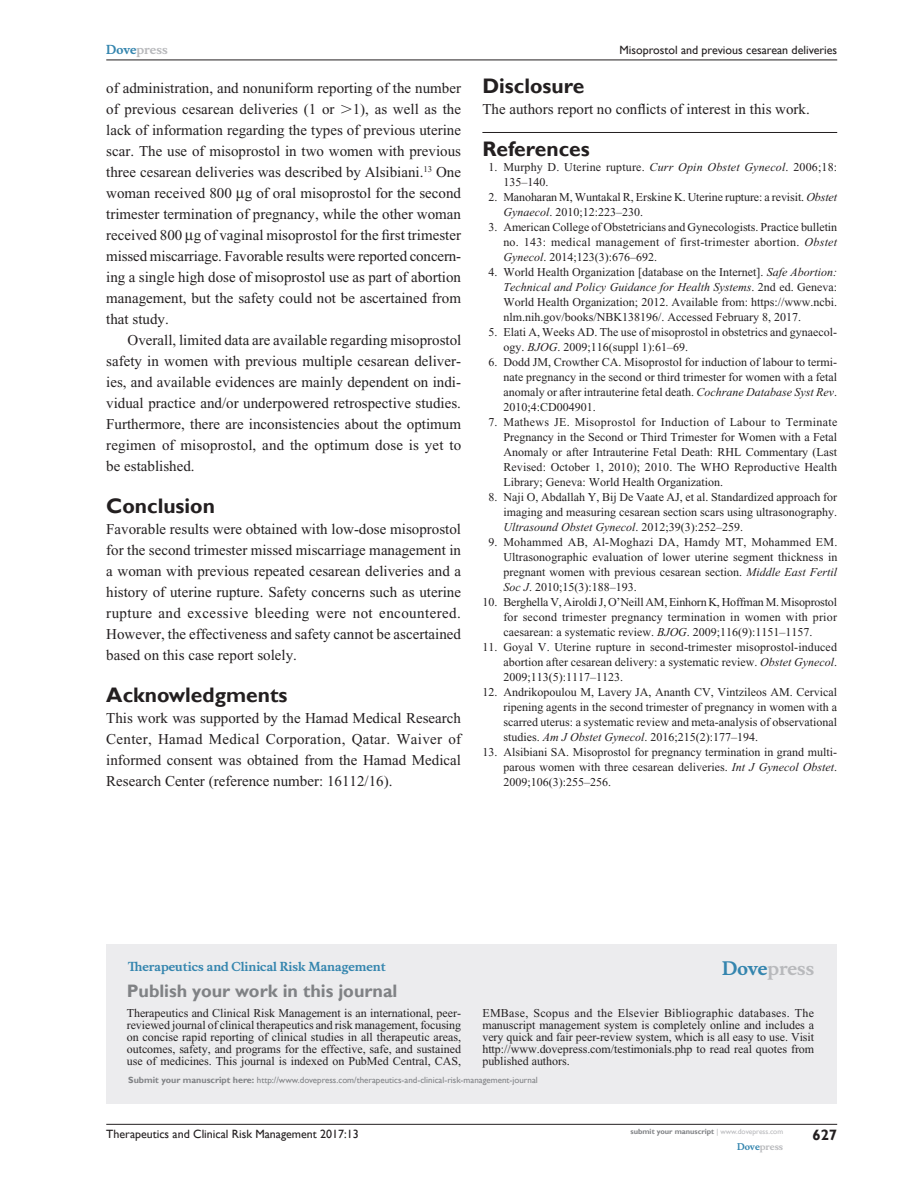
<style>
.page{position:relative;width:918px;height:1188px;background:#fff}
.page>*{position:absolute;margin:0;border:0;box-sizing:border-box;transform-origin:0 0}
.RefH{font:700 21px "Gill Sans";color:#231f20}
.PromBx-H1{font:700 18px "Gill Sans";color:#808285}
.PromBx-Brand{font:700 18px "Musee";color:#b8b9bc}
.Tx{font:15px/21px "Times New Roman";color:#231f20;text-align:justify}
.TxF{font:15px/21px "Times New Roman";color:#231f20;text-align:justify}
.RunFolio-R{font:700 15px "Gill Sans";color:#231f20}
.RefNL2{font:12px/15px "Times New Roman";color:#231f20;text-align:justify}
.PromBx-Tx{font:12px/12px "Times New Roman";letter-spacing:-.005em;color:#231f20;text-align:justify}
.RunF-R{font:12px "Gill Sans";color:#231f20}
.RunH-R{font:12px "Gill Sans";color:#231f20}
.PromBx-JrnlName{font:700 12px "Musee";color:#3485ae}
.RunH-Brand-R{font:700 12px "Musee";color:#b8b9bc}
.PromBx-SubmitMssWebA{font:9px "Gill Sans";color:#808285}
.RunF-Brand-R{font:700 9px "Musee";color:#b8b9bc}
.RunF-SubmityourMS-R{font:700 7.5px "Gill Sans";color:#808285}
.s1{color:#3485ae}
.s2{font-family:"Mathematical Pi One"}
.s3{font-style:italic}
.s4{font-weight:700}
.s5{font-weight:400;color:#b8b9bc}
</style>
<div class="page">
<div style="left:106px;top:944px;width:731px;height:159px;background:#ececee"></div>
<hr style="left:106px;top:1124px;width:731px;height:1px;background:#231f20">
<hr style="left:106px;top:60px;width:731px;height:1px;background:#231f20">
<hr style="left:482px;top:132px;width:355px;height:1px;background:#231f20">
<p class="RunH-Brand-R" style="left:106px;top:43px;width:63px"><span class="s1">Dove</span>press</p>
<p class="Tx" style="left:106px;top:77px;width:356px">of administration, and nonuniform reporting of the number of previous cesarean deliveries (1 or <span class="s2">.</span>1), as well as the lack of information regarding the types of previous uterine scar. The use of misoprostol in two women with previous three cesarean deliveries was described by Alsibiani.<sup>13</sup> One woman received 800 g of oral misoprostol for the second trimester termination of pregnancy, while the other woman received 800 g of vaginal misoprostol for the first trimester missed miscarriage. Favorable results were reported concern&shy;ing a single high dose of misoprostol use as part of abortion management, but the safety could not be ascertained from that study.</p>
<p class="Tx" style="left:106px;top:329px;width:357px;text-indent:21px">Overall, limited data are available regarding misoprostol safety in women with previous multiple cesarean deliver&shy;ies, and available evidences are mainly dependent on indi&shy;vidual practice and/or underpowered retrospective studies.<br>Furthermore, there are inconsistencies about the optimum regimen of misoprostol, and the optimum dose is yet to be established.</p>
<h1 class="RefH" style="left:106px;top:493px;width:110px">Conclusion</h1>
<p class="TxF" style="left:106px;top:518px;width:356px">Favorable results were obtained with low-dose misoprostol for the second trimester missed miscarriage management in a woman with previous repeated cesarean deliveries and a history of uterine rupture. Safety concerns such as uterine rupture and excessive bleeding were not encountered.<br>However, the effectiveness and safety cannot be ascertained based on this case report solely.</p>
<h1 class="RefH" style="left:106px;top:682px;width:183px">Acknowledgments</h1>
<p class="TxF" style="left:106px;top:707px;width:356px">This work was supported by the Hamad Medical Research Center, Hamad Medical Corporation, Qatar. Waiver of informed consent was obtained from the Hamad Medical Research Center (reference number: 16112/16).</p>
<p class="RunH-R" style="left:620px;top:43px;width:219px">Misoprostol and previous cesarean deliveries</p>
<h1 class="RefH" style="left:482px;top:73px;width:103px">Disclosure</h1>
<p class="TxF" style="left:482px;top:98px;width:329px">The authors report no conflicts of interest in this work.</p>
<p class="RefH" style="left:482px;top:136px;width:109px">References</p>
<p class="RefNL2" style="left:503px;top:159px;width:335px;text-indent:-15px">1. Murphy D. Uterine rupture. <span class="s3">Curr Opin Obstet Gynecol</span>. 2006;18:<br>135–140.</p>
<p class="RefNL2" style="left:503px;top:189px;width:335px;text-indent:-15px">2. Manoharan M, Wuntakal R, Erskine K. Uterine rupture: a revisit. <span class="s3">Obstet<br>Gynaecol</span>. 2010;12:223–230.</p>
<p class="RefNL2" style="left:503px;top:219px;width:335px;text-indent:-15px">3. American College of Obstetricians and Gynecologists. Practice bulletin no. 143: medical management of first-trimester abortion. <span class="s3">Obstet Gynecol</span>. 2014;123(3):676–692.</p>
<p class="RefNL2" style="left:503px;top:264px;width:335px;text-indent:-15px">4. World Health Organization [database on the Internet]. <span class="s3">Safe Abortion:<br>Technical and Policy Guidance for Health Systems</span>. 2nd ed. Geneva:<br>World Health Organization; 2012. Available from: https://www.ncbi. nlm.nih.gov/books/NBK138196/. Accessed February 8, 2017.</p>
<p class="RefNL2" style="left:503px;top:324px;width:335px;text-indent:-15px">5. Elati A, Weeks AD. The use of misoprostol in obstetrics and gynaecol&shy;ogy. <span class="s3">BJOG</span>. 2009;116(suppl 1):61–69.</p>
<p class="RefNL2" style="left:503px;top:354px;width:335px;text-indent:-15px">6. Dodd JM, Crowther CA. Misoprostol for induction of labour to termi&shy;nate pregnancy in the second or third trimester for women with a fetal anomaly or after intrauterine fetal death. <span class="s3">Cochrane Database Syst Rev</span>.<br>2010;4:CD004901.</p>
<p class="RefNL2" style="left:503px;top:414px;width:335px;text-indent:-15px">7. Mathews JE. Misoprostol for Induction of Labour to Terminate Pregnancy in the Second or Third Trimester for Women with a Fetal Anomaly or after Intrauterine Fetal Death: RHL Commentary (Last Revised: October 1, 2010); 2010. The WHO Reproductive Health Library; Geneva: World Health Organization.</p>
<p class="RefNL2" style="left:503px;top:489px;width:335px;text-indent:-15px">8. Naji O, Abdallah Y, Bij De Vaate AJ, et al. Standardized approach for imaging and measuring cesarean section scars using ultrasonography.<br><span class="s3">Ultrasound Obstet Gynecol</span>. 2012;39(3):252–259.</p>
<p class="RefNL2" style="left:503px;top:534px;width:336px;text-indent:-15px">9. Mohammed AB, Al-Moghazi DA, Hamdy MT, Mohammed EM.<br>Ultrasonographic evaluation of lower uterine segment thickness in pregnant women with previous cesarean section. <span class="s3">Middle East Fertil Soc J</span>. 2010;15(3):188–193.</p>
<p class="RefNL2" style="left:503px;top:594px;width:335px;text-indent:-21px">10. Berghella V, Airoldi J, O’Neill AM, Einhorn K, Hoffman M. Misoprostol for second trimester pregnancy termination in women with prior caesarean: a systematic review. <span class="s3">BJOG</span>. 2009;116(9):1151–1157.</p>
<p class="RefNL2" style="left:503px;top:639px;width:335px;text-indent:-21px">11. Goyal V. Uterine rupture in second-trimester misoprostol-induced abortion after cesarean delivery: a systematic review. <span class="s3">Obstet Gynecol</span>.<br>2009;113(5):1117–1123.</p>
<p class="RefNL2" style="left:503px;top:684px;width:335px;text-indent:-21px">12. Andrikopoulou M, Lavery JA, Ananth CV, Vintzileos AM. Cervical ripening agents in the second trimester of pregnancy in women with a scarred uterus: a systematic review and meta-analysis of observational studies. <span class="s3">Am J Obstet Gynecol</span>. 2016;215(2):177–194.</p>
<p class="RefNL2" style="left:503px;top:744px;width:335px;text-indent:-21px">13. Alsibiani SA. Misoprostol for pregnancy termination in grand multi&shy;parous women with three cesarean deliveries. <span class="s3">Int J Gynecol Obstet</span>.<br>2009;106(3):255–256.</p>
<p class="PromBx-JrnlName" style="left:128px;top:959px;width:259px">Therapeutics and Clinical Risk Management</p>
<p class="PromBx-H1" style="left:127px;top:980px;width:272px">Publish your work in this journal</p>
<p class="PromBx-Brand" style="left:722px;top:958px;width:94px"><span class="s1">Dove</span>press</p>
<p class="PromBx-Tx" style="left:127px;top:1007px;width:336px">Therapeutics and Clinical Risk Management is an international, peer&shy;reviewed journal of clinical therapeutics and risk management, focusing on concise rapid reporting of clinical studies in all therapeutic areas, outcomes, safety, and programs for the effective, safe, and sustained use of medicines. This journal is indexed on PubMed Central, CAS,</p>
<p class="PromBx-Tx" style="left:482px;top:1007px;width:333px">EMBase, Scopus and the Elsevier Bibliographic databases. The manuscript management system is completely online and includes a very quick and fair peer-review system, which is all easy to use. Visit http://www.dovepress.com/testimonials.php to read real quotes from published authors.</p>
<p class="PromBx-SubmitMssWebA" style="left:128px;top:1075px;width:411px"><span class="s4">Submit your manuscript here:</span> http://www.dovepress.com/therapeutics-and-clinical-risk-management-journal</p>
<p class="RunF-R" style="left:106px;top:1127px;width:254px">Therapeutics and Clinical Risk Management 2017:13</p>
<p class="RunF-SubmityourMS-R" style="left:631px;top:1127px;width:154px">submit your manuscript <span class="s5">| www.dovepress.com</span></p>
<p class="RunF-Brand-R" style="left:737px;top:1141px;width:48px"><span class="s1">Dove</span>press</p>
<p class="RunFolio-R" style="left:812px;top:1126px;width:26px">627</p>
</div>
